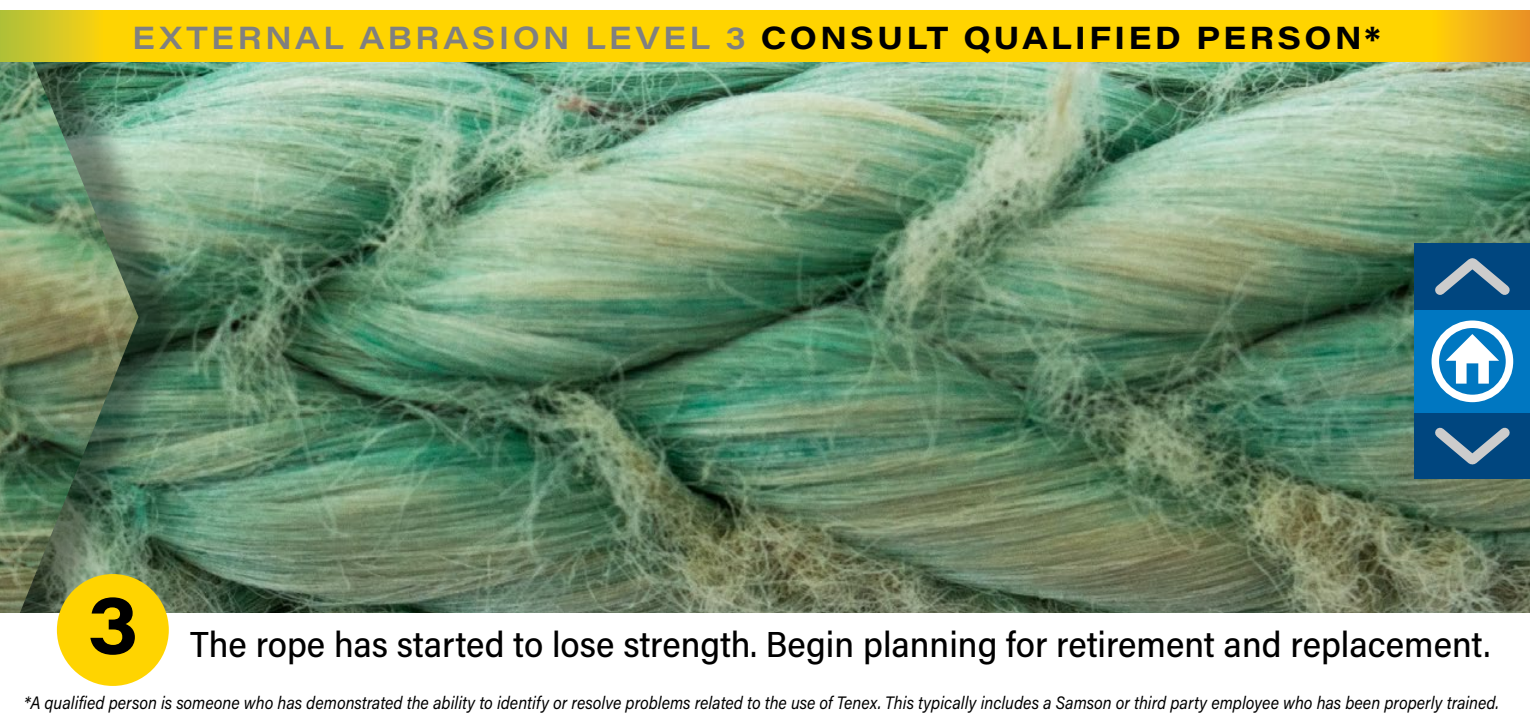
<style>
.page{position:relative;width:1530px;height:720px;background:#fff}
.page>*{position:absolute;margin:0;border:0;box-sizing:border-box;transform-origin:0 0}
.t1{font:700 78.5px "Acumin Pro Wide";color:#000;scale:.95 1}
.t2{font:500 36.25px "Acumin Pro Semi Cond";color:#000}
.t3{font:700 31.5px "Acumin Pro Wide";letter-spacing:.1em;color:#000}
.t4{font:italic 18px "Acumin Pro";color:#000;scale:.9 1}
.s1{font-weight:600;color:#808080}
</style>
<div class="page">
<img style="left:197px;top:62px;width:1333px;height:551px">
<div style="left:0;top:0;width:197px;height:652px;background:#000;opacity:.4"></div>
<img style="left:0;top:62px;width:138px;height:552px">
<div style="left:0;top:614px;width:1530px;height:106px;background:#fff"></div>
<div style="left:127px;top:10px;width:1403px;height:52px;background:#ffd400"></div>
<div style="left:0;top:10px;width:127px;height:52px;background:linear-gradient(to right,#aec03e,#ffd600)"></div>
<div style="left:57px;top:574px;width:112px;height:112px;background:#ffd400;border-radius:50%"></div>
<svg style="left:1445px;top:10px;width:85px;height:52px;background:#f2ab1b"></svg>
<div style="left:0;top:0;width:1530px;height:10px;background:#fff"></div>
<div style="left:1415px;top:413px;width:115px;height:66px;background:#00467f"></div>
<div style="left:1415px;top:310px;width:115px;height:103px;background:#0077c1"></div>
<svg style="left:1435px;top:427px;width:75px;height:38px"></svg>
<div style="left:1415px;top:244px;width:115px;height:66px;background:#00467f"></div>
<svg style="left:1435px;top:258px;width:75px;height:37px"></svg>
<svg style="left:1446px;top:334px;width:53px;height:50px"></svg>
<div style="left:1432px;top:321px;width:81px;height:81px;border:8px solid #fff;border-radius:50%"></div>
<h3 class="t3" style="left:132px;top:15px;width:1250px"><span class="s1">EXTERNAL ABRASION LEVEL 3</span> CONSULT QUALIFIED PERSON*</h3>
<h1 class="t1" style="left:87px;top:569px;width:55px">3</h1>
<h2 class="t2" style="left:190px;top:619px;width:1301px">The rope has started to lose strength. Begin planning for retirement and replacement.</h2>
<p class="t4" style="left:24px;top:691px;width:1640px">*A qualified person is someone who has demonstrated the ability to identify or resolve problems related to the use of Tenex. This typically includes a Samson or third party employee who has been properly trained.</p>
</div>
